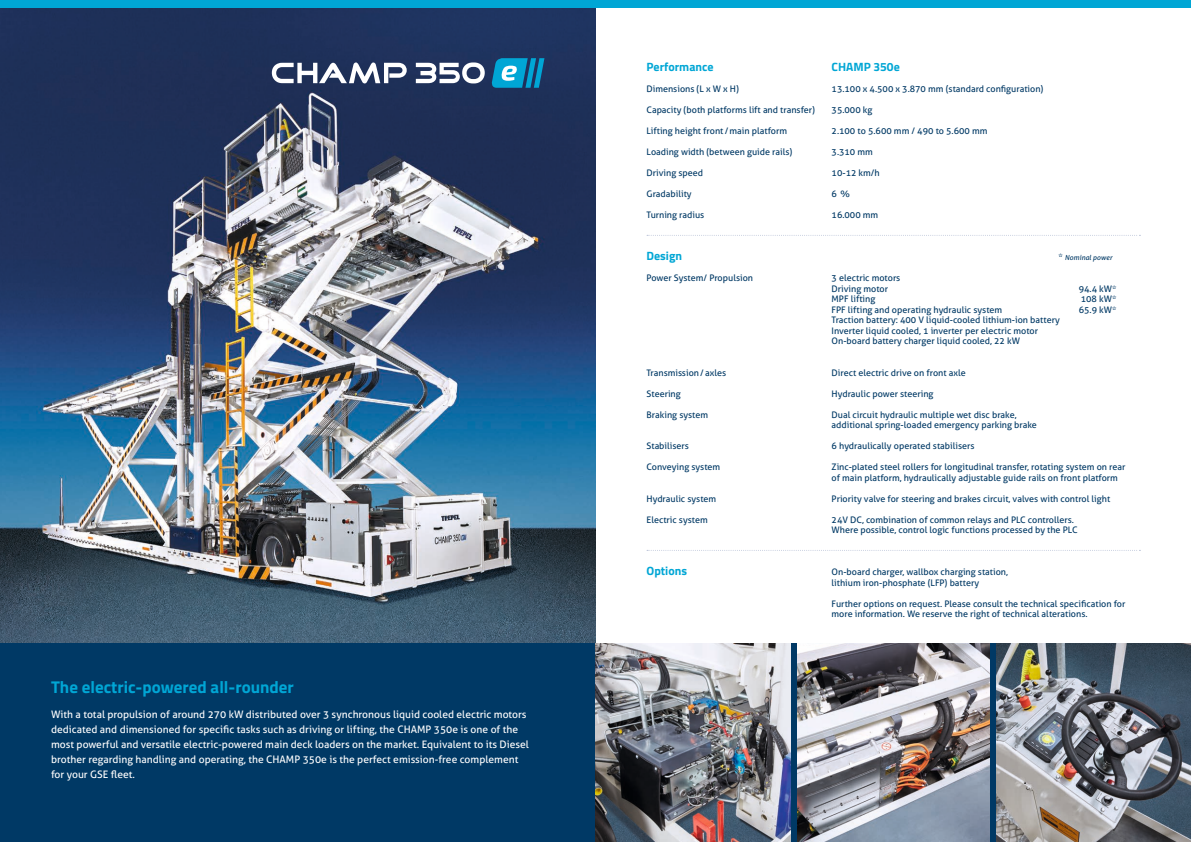
<style>
.page{position:relative;width:1191px;height:842px;background:#fff}
.page>*{position:absolute;margin:0;border:0;box-sizing:border-box;transform-origin:0 0}
.t1{font:700 17px "Titillium";color:#00a6d5}
.t2{font:700 12px "Titillium";color:#00a6d5}
.t3{font:10.3px/15px "Aller";color:#fff}
.t4{font:9px/10.5px "Aller";color:#003965}
.t5{font:italic 7px "Aller";color:#003965}
.s1{font-style:normal;font-size:9px}
</style>
<div class="page">
<img style="left:0;top:7px;width:595px;height:636px">
<svg style="left:272px;top:62px;width:213px;height:21px"></svg>
<svg style="left:491px;top:58px;width:53px;height:30px;background:#1e92bb"></svg>
<div style="left:0;top:643px;width:595px;height:199px;background:#003965"></div>
<div style="left:0;top:0;width:595px;height:7px;background:#00a6d5"></div>
<div style="left:595px;top:0;width:596px;height:7px;background:#00a6d5"></div>
<svg style="left:647px;top:235px;width:493px;height:1px"></svg>
<svg style="left:647px;top:550px;width:493px;height:1px"></svg>
<img style="left:595px;top:643px;width:596px;height:199px">
<div style="left:791px;top:643px;width:6px;height:199px;background:#003965"></div>
<div style="left:989px;top:643px;width:6px;height:199px;background:#003965"></div>
<h1 class="t1" style="left:51px;top:674px;width:244px">The electric-powered all-rounder</h1>
<p class="t3" style="left:51px;top:707px;width:479px">With a total propulsion of around 270 kW distributed over 3 synchronous liquid cooled electric motors dedicated and dimensioned for specific tasks such as driving or lifting, the CHAMP 350e is one of the most powerful and versatile electric-powered main deck loaders on the market. Equivalent to its Diesel brother regarding handling and operating, the CHAMP 350e is the perfect emission-free complement for your GSE fleet.</p>
<h2 class="t2" style="left:646px;top:58px;width:68px">Performance</h2>
<h2 class="t2" style="left:831px;top:58px;width:70px">CHAMP 350e</h2>
<p class="t4" style="left:646px;top:84px;width:94px">Dimensions (L x W x H)</p>
<p class="t4" style="left:831px;top:84px;width:213px">13.100 x 4.500 x 3.870 mm (standard configuration)</p>
<p class="t4" style="left:646px;top:105px;width:170px">Capacity (both platforms lift and transfer)</p>
<p class="t4" style="left:831px;top:105px;width:42px">35.000 kg</p>
<p class="t4" style="left:646px;top:126px;width:142px">Lifting height front / main platform</p>
<p class="t4" style="left:831px;top:126px;width:157px">2.100 to 5.600 mm / 490 to 5.600 mm</p>
<p class="t4" style="left:646px;top:147px;width:147px">Loading width (between guide rails)</p>
<p class="t4" style="left:831px;top:147px;width:43px">3.310 mm</p>
<p class="t4" style="left:646px;top:168px;width:58px">Driving speed</p>
<p class="t4" style="left:831px;top:168px;width:50px">10-12 km/h</p>
<p class="t4" style="left:646px;top:189px;width:47px">Gradability</p>
<p class="t4" style="left:831px;top:189px;width:20px">6 %</p>
<p class="t4" style="left:646px;top:210px;width:59px">Turning radius</p>
<p class="t4" style="left:831px;top:210px;width:48px">16.000 mm</p>
<h2 class="t2" style="left:646px;top:247px;width:37px">Design</h2>
<p class="t5" style="left:1058px;top:254px;width:55px"><span class="s1">*</span> Nominal power</p>
<p class="t4" style="left:646px;top:273px;width:108px">Power System/ Propulsion</p>
<p class="t4" style="left:831px;top:273px;width:70px">3 electric motors<br>Driving motor</p>
<p class="t4" style="left:1078px;top:283px;width:39px">94.4 kW*</p>
<p class="t4" style="left:831px;top:294px;width:45px">MPF lifting</p>
<p class="t4" style="left:1080px;top:294px;width:37px">108 kW*</p>
<p class="t4" style="left:831px;top:304px;width:172px">FPF lifting and operating hydraulic system</p>
<p class="t4" style="left:1078px;top:304px;width:39px">65.9 kW*</p>
<p class="t4" style="left:831px;top:315px;width:230px">Traction battery: 400 V liquid-cooled lithium-ion battery<br>Inverter liquid cooled, 1 inverter per electric motor<br>On-board battery charger liquid cooled, 22 kW</p>
<p class="t4" style="left:646px;top:367px;width:81px">Transmission / axles</p>
<p class="t4" style="left:831px;top:367px;width:136px">Direct electric drive on front axle</p>
<p class="t4" style="left:646px;top:388px;width:36px">Steering</p>
<p class="t4" style="left:831px;top:388px;width:103px">Hydraulic power steering</p>
<p class="t4" style="left:646px;top:409px;width:63px">Braking system</p>
<p class="t4" style="left:831px;top:409px;width:207px">Dual circuit hydraulic multiple wet disc brake, additional spring-loaded emergency parking brake</p>
<p class="t4" style="left:646px;top:441px;width:44px">Stabilisers</p>
<p class="t4" style="left:831px;top:441px;width:144px">6 hydraulically operated stabilisers</p>
<p class="t4" style="left:646px;top:462px;width:75px">Conveying system</p>
<p class="t4" style="left:831px;top:462px;width:295px">Zinc-plated steel rollers for longitudinal transfer, rotating system on rear of main platform, hydraulically adjustable guide rails on front platform</p>
<p class="t4" style="left:646px;top:493px;width:71px">Hydraulic system</p>
<p class="t4" style="left:831px;top:493px;width:280px">Priority valve for steering and brakes circuit, valves with control light</p>
<p class="t4" style="left:646px;top:514px;width:63px">Electric system</p>
<p class="t4" style="left:831px;top:514px;width:247px">24V DC, combination of common relays and PLC controllers.<br>Where possible, control logic functions processed by the PLC</p>
<h2 class="t2" style="left:646px;top:562px;width:42px">Options</h2>
<p class="t4" style="left:831px;top:567px;width:178px">On-board charger, wallbox charging station, lithium iron-phosphate (LFP) battery</p>
<p class="t4" style="left:831px;top:598px;width:295px">Further options on request. Please consult the technical specification for more information. We reserve the right of technical alterations.</p>
</div>
